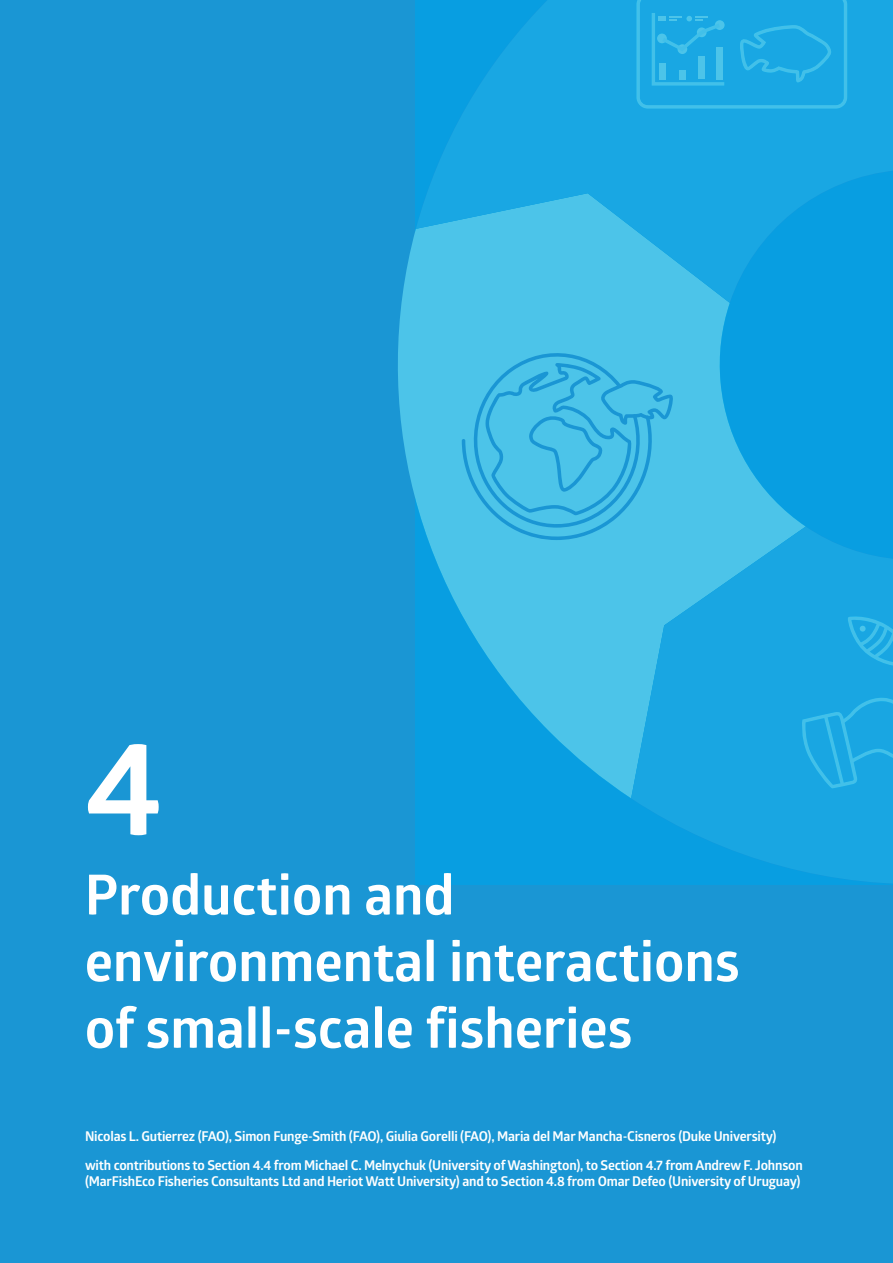
<style>
.page{position:relative;width:893px;height:1263px;background:#1a96d4}
.page>*{position:absolute;margin:0;border:0;box-sizing:border-box;transform-origin:0 0}
.t1{font:700 133.5px "Glober";color:#fff}
.t2{font:700 55.5px/66.6px "Glober";color:#fff}
.t3{font:700 13.5px/29px "Glober";letter-spacing:-.015em;color:#fff}
</style>
<div class="page">
<svg style="left:398px;top:193px;width:18px;height:605px"></svg>
<svg style="left:416px;top:0;width:477px;height:884px"></svg>
<svg style="left:462px;top:343px;width:212px;height:200px;background:#44bce5"></svg>
<h1 class="t1" style="left:85px;top:692px;width:79px">4</h1>
<h2 class="t2" style="left:85px;top:860px;width:657px">Production and environmental interactions of small-scale fisheries</h2>
<p class="t3" style="left:85px;top:1121px;width:719px">Nicolas L. Gutierrez (FAO), Simon Funge-Smith (FAO), Giulia Gorelli (FAO), Maria del Mar Mancha-Cisneros (Duke University) with contributions to Section 4.4 from Michael C. Melnychuk (University of Washington), to Section 4.7 from Andrew F. Johnson</p>
<p class="t3" style="left:85px;top:1166px;width:717px">(MarFishEco Fisheries Consultants Ltd and Heriot Watt University) and to Section 4.8 from Omar Defeo (University of Uruguay)</p>
</div>
